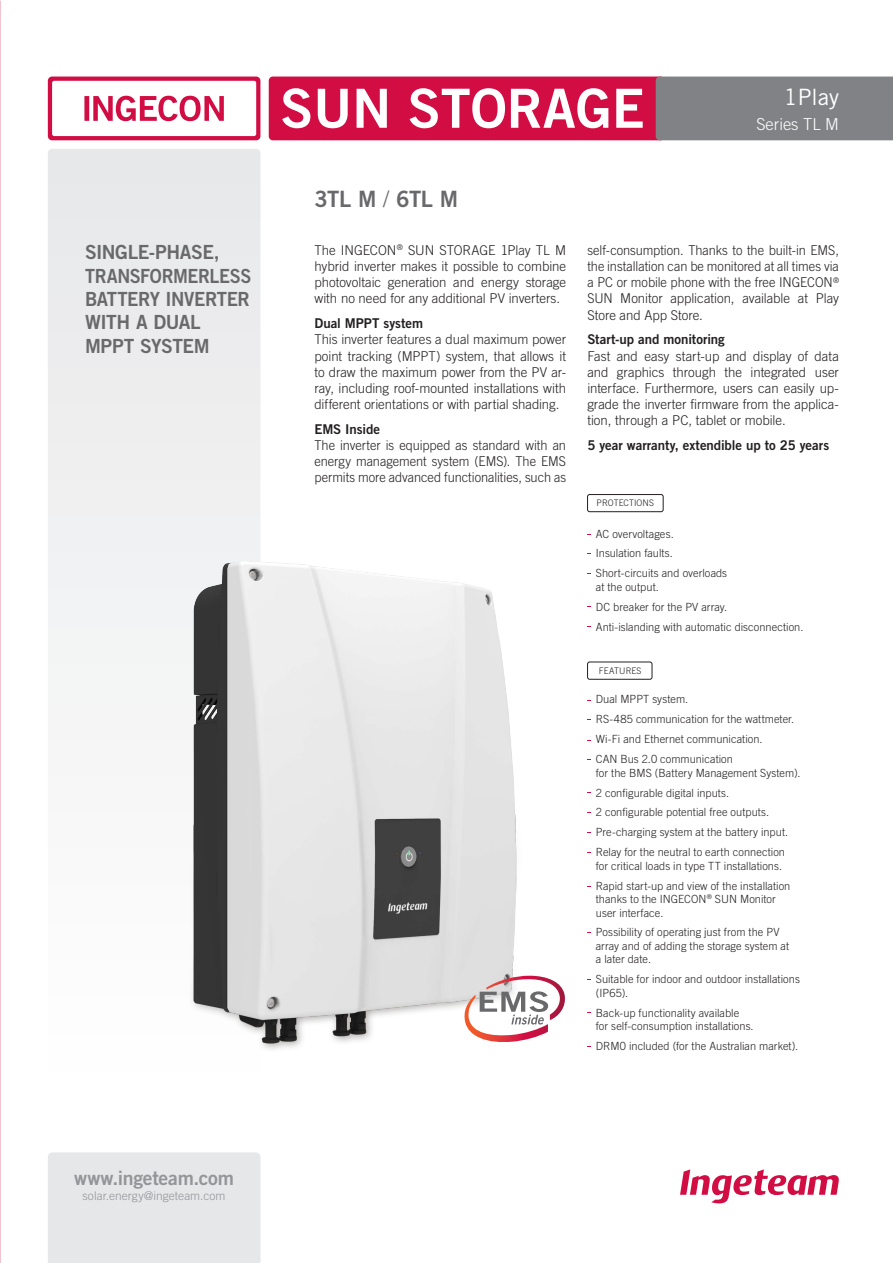
<style>
.page{position:relative;width:893px;height:1263px;background:#fff}
.page>*{position:absolute;margin:0;border:0;box-sizing:border-box;transform-origin:0 0}
.t1{font:54px "Trade Gothic LT Std Bd 2";color:#fff}
.t2{font:22.5px "Trade Gothic LT Std Bd 2";letter-spacing:-.02em;color:#69696c}
.t3{font:22.5px "Trade Gothic LT Std";color:#fff}
.t4{font:19.5px/23.4px "Trade Gothic LT Std Bd 2";letter-spacing:-.025em;color:#69696c}
.t5{font:19.5px "Trade Gothic LT Std Bd 2";letter-spacing:-.015em;color:#939598}
.t6{font:300 16.5px "Trade Gothic LT Std";color:#fff}
.t7{font:300 13.5px/16.2px "Trade Gothic LT Std";color:#231f20;text-align:justify}
.t8{font:300 13.5px/16.2px "Trade Gothic LT Std";color:#231f20;text-align:justify;scale:.95 1}
.t9{font:13.5px "Trade Gothic LT Std Bd 2";letter-spacing:-.005em;color:#231f20}
.t10{font:300 12px "Trade Gothic LT Std";color:#939598}
.t11{font:300 11.25px/20px "Trade Gothic LT Std";letter-spacing:.005em;color:#231f20}
.t12{font:300 9px "Trade Gothic LT Std";letter-spacing:.01em;color:#231f20}
.s1{font-family:"Trade Gothic LT Std";font-weight:300}
</style>
<div class="page">
<div style="left:48px;top:1152px;width:212px;height:111px;background:#e6e7e9"></div>
<svg style="left:680px;top:1169px;width:159px;height:34px"></svg>
<div style="left:48px;top:149px;width:212px;height:944px;background:linear-gradient(to right,#f2f3f4,#e9e9eb);border-radius:4px"></div>
<svg style="left:48px;top:77px;width:212px;height:63px;background:#d31449"></svg>
<div style="left:52px;top:81px;width:204px;height:55px;background:#fff;border-radius:2px"></div>
<svg style="left:84px;top:96px;width:140px;height:25px"></svg>
<svg style="left:269px;top:77px;width:624px;height:63px;background:#b2395c"></svg>
<div style="left:587px;top:494px;width:76px;height:18px;border:1px solid #231f20;border-radius:2px"></div>
<div style="left:587px;top:662px;width:65px;height:17px;border:1px solid #231f20;border-radius:2px"></div>
<img style="left:116px;top:494px;width:497px;height:599px">
<svg style="left:463px;top:975px;width:104px;height:69px"></svg>
<h3 class="t4" style="left:85px;top:240px;width:168px">SINGLE-PHASE,<br>TRANSFORMERLESS<br>BATTERY INVERTER<br>WITH A DUAL<br>MPPT SYSTEM</h3>
<h1 class="t1" style="left:280px;top:75px;width:366px">SUN STORAGE</h1>
<h2 class="t2" style="left:314px;top:185px;width:145px">3TL M <span class="s1">/</span> 6TL M</h2>
<h2 class="t3" style="left:784px;top:83px;width:56px">1Play</h2>
<h3 class="t6" style="left:756px;top:114px;width:84px">Series TL M</h3>
<p class="t7" style="left:314px;top:242px;width:253px">The INGECON<sup>®</sup> SUN STORAGE 1Play TL M hybrid inverter makes it possible to combine photovoltaic generation and energy storage with no need for any additional PV inverters.</p>
<p class="t9" style="left:314px;top:315px;width:110px">Dual MPPT system</p>
<p class="t7" style="left:314px;top:331px;width:253px">This inverter features a dual maximum power point tracking (MPPT) system, that allows it to draw the maximum power from the PV ar&shy;ray, including roof-mounted installations with different orientations or with partial shading.</p>
<p class="t9" style="left:314px;top:421px;width:67px">EMS Inside</p>
<p class="t8" style="left:314px;top:437px;width:266px">The inverter is equipped as standard with an energy management system (EMS). The EMS permits more advanced functionalities, such as</p>
<p class="t8" style="left:587px;top:242px;width:266px">self-consumption. Thanks to the built-in EMS, the installation can be monitored at all times via a PC or mobile phone with the free INGECON<sup>® </sup>SUN Monitor application, available at Play Store and App Store.</p>
<p class="t9" style="left:587px;top:331px;width:139px">Start-up and monitoring</p>
<p class="t7" style="left:587px;top:347px;width:253px">Fast and easy start-up and display of data and graphics through the integrated user interface. Furthermore, users can easily up&shy;grade the inverter firmware from the applica&shy;tion, through a PC, tablet or mobile.</p>
<p class="t9" style="left:587px;top:437px;width:243px">5 year warranty, extendible up to 25 years</p>
<p class="t12" style="left:597px;top:498px;width:59px">PROTECTIONS</p>
<p class="t11" style="left:596px;top:523px;width:133px">AC overvoltages.<br>Insulation faults.<br>Short-circuits and overloads</p>
<p class="t11" style="left:596px;top:577px;width:209px">at the output.<br>DC breaker for the PV array.<br>Anti-islanding with automatic disconnection.</p>
<p class="t12" style="left:599px;top:665px;width:44px">FEATURES</p>
<p class="t11" style="left:596px;top:689px;width:200px">Dual MPPT system.<br>RS-485 communication for the wattmeter.<br>Wi-Fi and Ethernet communication.<br>CAN Bus 2.0 communication</p>
<p class="t11" style="left:596px;top:762px;width:206px">for the BMS (Battery Management System).<br>2 configurable digital inputs.<br>2 configurable potential free outputs.<br>Pre-charging system at the battery input.<br>Relay for the neutral to earth connection</p>
<p class="t11" style="left:596px;top:855px;width:196px">for critical loads in type TT installations.<br>Rapid start-up and view of the installation</p>
<p class="t11" style="left:596px;top:892px;width:182px;line-height:13.5px">thanks to the INGECON<sup>®</sup> SUN Monitor user interface.</p>
<p class="t11" style="left:596px;top:925px;width:195px;line-height:13.5px">Possibility of operating just from the PV array and of adding the storage system at a later date.</p>
<p class="t11" style="left:596px;top:972px;width:206px;line-height:13.5px">Suitable for indoor and outdoor installations (IP65).</p>
<p class="t11" style="left:596px;top:1006px;width:159px;line-height:13.5px">Back-up functionality available for self-consumption installations.</p>
<p class="t11" style="left:596px;top:1036px;width:204px">DRM0 included (for the Australian market).</p>
<h3 class="t5" style="left:74px;top:1166px;width:161px">www.ingeteam.com</h3>
<p class="t10" style="left:83px;top:1188px;width:145px">solar.energy@ingeteam.com</p>
</div>
